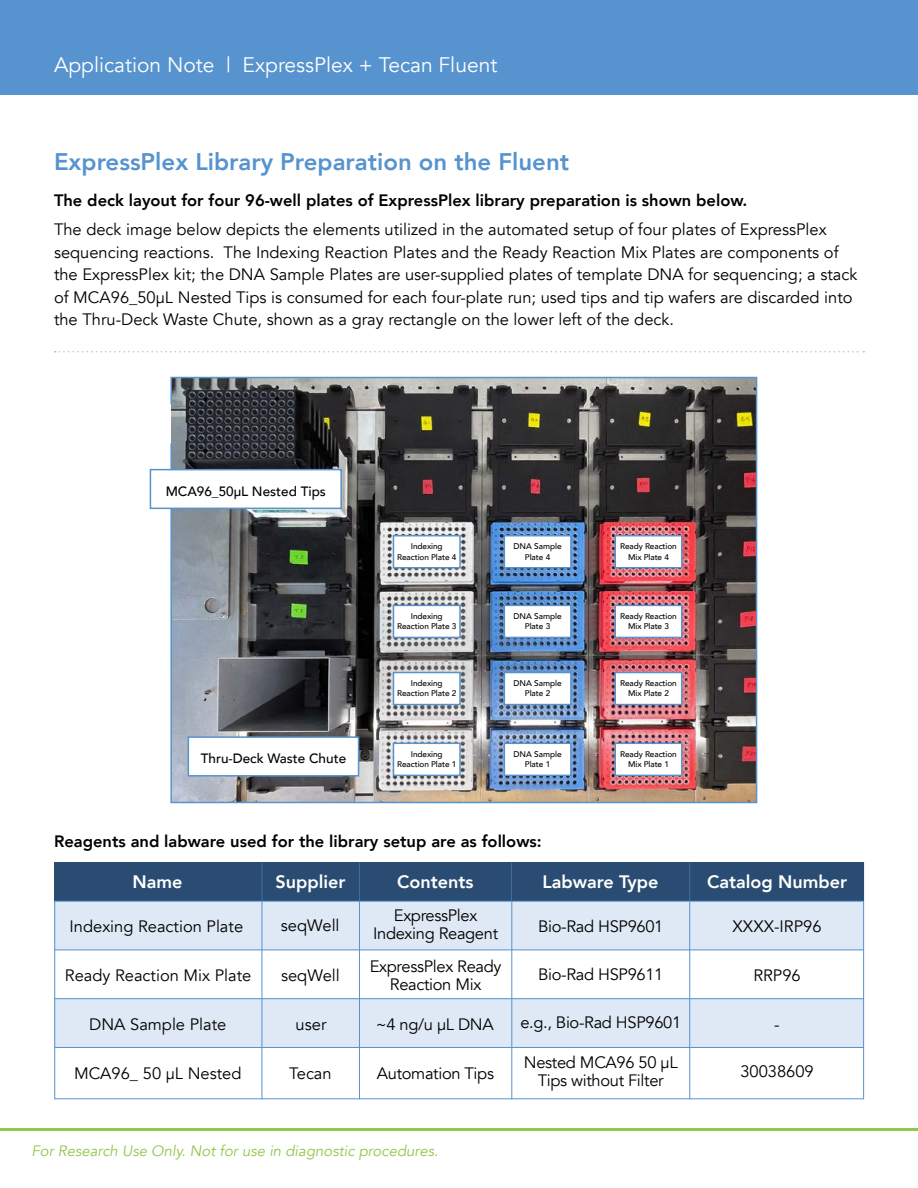
<style>
.page{position:relative;width:918px;height:1188px;background:#fff}
.page>*{position:absolute;margin:0;border:0;box-sizing:border-box;transform-origin:0 0}
.t1{font:800 24px "Avenir";color:#5793ce}
.t2{font:21px "Avenir";color:#fff}
.t3{font:800 18px "Avenir";color:#fff}
.t4{font:16.5px/22.5px "Avenir";color:#000}
.t5{font:16.5px/18px "Avenir";letter-spacing:-.02em;color:#000;text-align:center}
.t6{font:800 16.5px "Avenir";color:#000}
.t7{font:italic 15px "Avenir";color:#90c748}
.t8{font:500 13.5px "Avenir";color:#000}
.t9{font:500 8.25px/10.5px "Avenir";letter-spacing:-.01em;color:#000;text-align:center}
</style>
<div class="page">
<div style="left:54px;top:999px;width:810px;height:48px;background:#dee9f5"></div>
<div style="left:54px;top:901px;width:810px;height:48px;background:#dee9f5"></div>
<div style="left:0;top:0;width:918px;height:94px;background:#5793ce"></div>
<hr style="left:0;top:1128px;width:918px;height:3px;background:#90c748">
<svg style="left:55px;top:351px;width:809px;height:1px"></svg>
<div style="left:54px;top:863px;width:810px;height:38px;background:#2a4c72"></div>
<hr style="left:54px;top:950px;width:810px;height:1px;background:#5793ce">
<hr style="left:54px;top:901px;width:810px;height:1px;background:#5793ce">
<hr style="left:54px;top:998px;width:810px;height:1px;background:#5793ce">
<hr style="left:54px;top:1047px;width:810px;height:1px;background:#5793ce">
<hr style="left:262px;top:863px;width:1px;height:38px;background:#5793ce">
<hr style="left:359px;top:863px;width:1px;height:38px;background:#5793ce">
<hr style="left:511px;top:863px;width:1px;height:38px;background:#5793ce">
<hr style="left:689px;top:863px;width:1px;height:38px;background:#5793ce">
<hr style="left:262px;top:901px;width:1px;height:198px;background:#5793ce">
<hr style="left:359px;top:901px;width:1px;height:198px;background:#5793ce">
<hr style="left:511px;top:901px;width:1px;height:198px;background:#5793ce">
<hr style="left:689px;top:901px;width:1px;height:198px;background:#5793ce">
<img style="left:170px;top:376px;width:588px;height:428px">
<div style="left:150px;top:470px;width:191px;height:38px;background:#fff"></div>
<div style="left:150px;top:469px;width:192px;height:40px;border:2px solid #5793ce"></div>
<div style="left:504px;top:536px;width:67px;height:32px;background:#fff"></div>
<div style="left:504px;top:535px;width:68px;height:34px;border:2px solid #5793ce"></div>
<div style="left:393px;top:536px;width:67px;height:32px;background:#fff"></div>
<div style="left:393px;top:535px;width:68px;height:34px;border:2px solid #5793ce"></div>
<div style="left:615px;top:536px;width:67px;height:32px;background:#fff"></div>
<div style="left:614px;top:535px;width:69px;height:34px;border:2px solid #5793ce"></div>
<div style="left:504px;top:605px;width:67px;height:32px;background:#fff"></div>
<div style="left:504px;top:605px;width:68px;height:33px;border:2px solid #5793ce"></div>
<div style="left:393px;top:605px;width:67px;height:32px;background:#fff"></div>
<div style="left:393px;top:605px;width:68px;height:33px;border:2px solid #5793ce"></div>
<div style="left:615px;top:605px;width:67px;height:32px;background:#fff"></div>
<div style="left:614px;top:605px;width:69px;height:33px;border:2px solid #5793ce"></div>
<div style="left:504px;top:673px;width:67px;height:32px;background:#fff"></div>
<div style="left:504px;top:672px;width:68px;height:33px;border:2px solid #5793ce"></div>
<div style="left:393px;top:673px;width:67px;height:32px;background:#fff"></div>
<div style="left:393px;top:672px;width:68px;height:33px;border:2px solid #5793ce"></div>
<div style="left:615px;top:673px;width:67px;height:32px;background:#fff"></div>
<div style="left:614px;top:672px;width:69px;height:33px;border:2px solid #5793ce"></div>
<div style="left:504px;top:743px;width:67px;height:32px;background:#fff"></div>
<div style="left:504px;top:743px;width:68px;height:33px;border:2px solid #5793ce"></div>
<div style="left:393px;top:743px;width:67px;height:32px;background:#fff"></div>
<div style="left:393px;top:743px;width:68px;height:33px;border:2px solid #5793ce"></div>
<div style="left:615px;top:743px;width:67px;height:32px;background:#fff"></div>
<div style="left:614px;top:743px;width:69px;height:33px;border:2px solid #5793ce"></div>
<div style="left:188px;top:737px;width:171px;height:39px;background:#fff"></div>
<div style="left:188px;top:736px;width:171px;height:41px;border:2px solid #5793ce"></div>
<p class="t2" style="left:54px;top:52px;width:445px">Application Note | ExpressPlex + Tecan Fluent</p>
<h1 class="t1" style="left:54px;top:143px;width:517px">ExpressPlex Library Preparation on the Fluent</h1>
<p class="t6" style="left:54px;top:187px;width:695px">The deck layout for four 96-well plates of ExpressPlex library preparation is shown below.</p>
<p class="t4" style="left:54px;top:218px;width:805px">The deck image below depicts the elements utilized in the automated setup of four plates of ExpressPlex sequencing reactions. The Indexing Reaction Plates and the Ready Reaction Mix Plates are components of the ExpressPlex kit; the DNA Sample Plates are user-supplied plates of template DNA for sequencing; a stack of MCA96_50µL Nested Tips is consumed for each four-plate run; used tips and tip wafers are discarded into the Thru-Deck Waste Chute, shown as a gray rectangle on the lower left of the deck.</p>
<p class="t8" style="left:166px;top:479px;width:162px">MCA96_50µL Nested Tips</p>
<p class="t8" style="left:201px;top:747px;width:147px">Thru-Deck Waste Chute</p>
<p class="t9" style="left:397px;top:541px;width:61px">Indexing<br>Reaction Plate 4</p>
<p class="t9" style="left:620px;top:541px;width:58px">Ready Reaction<br>Mix Plate 4</p>
<p class="t9" style="left:513px;top:541px;width:50px">DNA Sample<br>Plate 4</p>
<p class="t9" style="left:397px;top:610px;width:61px">Indexing<br>Reaction Plate 3</p>
<p class="t9" style="left:620px;top:610px;width:58px">Ready Reaction<br>Mix Plate 3</p>
<p class="t9" style="left:513px;top:610px;width:50px">DNA Sample<br>Plate 3</p>
<p class="t9" style="left:397px;top:677px;width:61px">Indexing<br>Reaction Plate 2</p>
<p class="t9" style="left:620px;top:677px;width:58px">Ready Reaction<br>Mix Plate 2</p>
<p class="t9" style="left:513px;top:677px;width:50px">DNA Sample<br>Plate 2</p>
<p class="t9" style="left:397px;top:748px;width:61px">Indexing<br>Reaction Plate 1</p>
<p class="t9" style="left:620px;top:748px;width:58px">Ready Reaction<br>Mix Plate 1</p>
<p class="t9" style="left:513px;top:748px;width:50px">DNA Sample<br>Plate 1</p>
<p class="t6" style="left:54px;top:828px;width:489px">Reagents and labware used for the library setup are as follows:</p>
<p class="t3" style="left:133px;top:867px;width:51px">Name</p>
<p class="t3" style="left:275px;top:867px;width:72px">Supplier</p>
<p class="t3" style="left:397px;top:867px;width:78px">Contents</p>
<p class="t3" style="left:543px;top:867px;width:118px">Labware Type</p>
<p class="t3" style="left:707px;top:867px;width:141px">Catalog Number</p>
<p class="t5" style="left:373px;top:907px;width:127px">ExpressPlex<br>Indexing Reagent</p>
<p class="t5" style="left:538px;top:918px;width:127px">Bio-Rad HSP9601</p>
<p class="t5" style="left:538px;top:966px;width:127px">Bio-Rad HSP9611</p>
<p class="t5" style="left:520px;top:1014px;width:162px">e.g., Bio-Rad HSP9601</p>
<p class="t5" style="left:524px;top:1054px;width:155px">Nested MCA96 50 µL<br>Tips without Filter</p>
<p class="t4" style="left:281px;top:915px;width:60px">seqWell</p>
<p class="t4" style="left:733px;top:915px;width:91px">XXXX-IRP96</p>
<p class="t4" style="left:753px;top:964px;width:49px">RRP96</p>
<p class="t4" style="left:70px;top:915px;width:175px">Indexing Reaction Plate</p>
<p class="t4" style="left:65px;top:964px;width:188px">Ready Reaction Mix Plate</p>
<p class="t4" style="left:89px;top:1014px;width:139px">DNA Sample Plate</p>
<p class="t4" style="left:74px;top:1062px;width:169px">MCA96_ 50 µL Nested</p>
<p class="t5" style="left:370px;top:958px;width:133px">ExpressPlex Ready<br>Reaction Mix</p>
<p class="t4" style="left:376px;top:1013px;width:119px">~4 ng/u µL DNA</p>
<p class="t5" style="left:377px;top:1064px;width:119px">Automation Tips</p>
<p class="t4" style="left:281px;top:964px;width:60px">seqWell</p>
<p class="t4" style="left:296px;top:1014px;width:32px">user</p>
<p class="t4" style="left:289px;top:1062px;width:44px">Tecan</p>
<p class="t4" style="left:774px;top:1014px;width:7px">-</p>
<p class="t4" style="left:740px;top:1060px;width:75px">30038609</p>
<p class="t7" style="left:32px;top:1142px;width:408px">For Research Use Only. Not for use in diagnostic procedures.</p>
</div>
